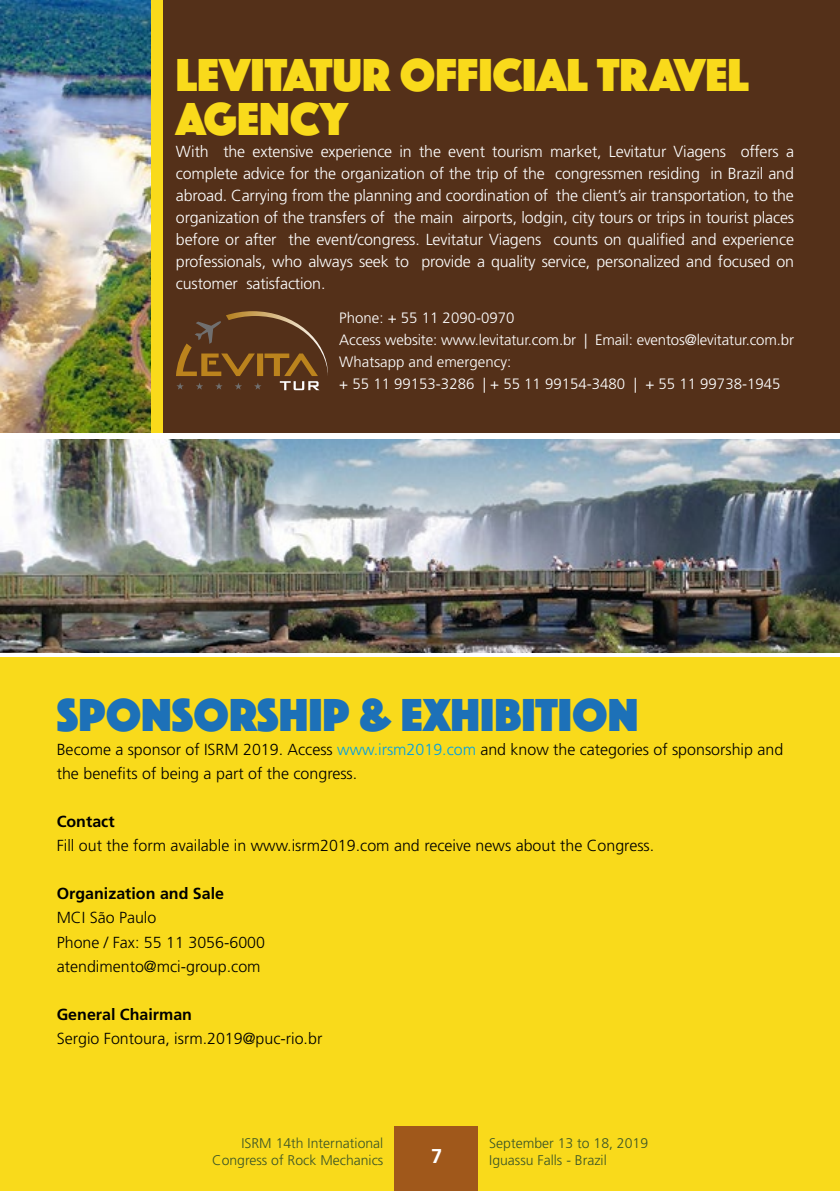
<style>
.page{position:relative;width:840px;height:1191px;background:#fff}
.page>*{position:absolute;margin:0;border:0;box-sizing:border-box;transform-origin:0 0}
.t1{font:48px/44px "Phosphate Solid";color:#f9da1b}
.t2{font:48px "Phosphate Solid";color:#1d71b8}
.t3{font:700 20px "Frutiger LT Std";color:#fff}
.t4{font:300 16px/22px "Frutiger LT Std";letter-spacing:-.01em;color:#fff;text-align:justify}
.t5{font:300 16px/24px "Frutiger LT Std";color:#000}
.t6{font:700 16px "Frutiger LT Std";color:#000}
.t7{font:300 15px/22px "Frutiger LT Std";color:#fff}
.t8{font:300 14px/16.8px "Frutiger LT Std";color:#3b5526;text-align:right}
.s1{color:#009fe3}
</style>
<div class="page">
<div style="left:0;top:658px;width:839px;height:533px;background:#f9da1b"></div>
<div style="left:162px;top:0;width:677px;height:433px;background:#543019"></div>
<img style="left:0;top:0;width:151px;height:433px">
<img style="left:0;top:439px;width:839px;height:213px">
<div style="left:151px;top:0;width:11px;height:433px;background:#f9da1b"></div>
<svg style="left:176px;top:311px;width:152px;height:79px"></svg>
<div style="left:394px;top:1125px;width:83px;height:66px;background:#a0581b"></div>
<h1 class="t1" style="left:176px;top:51px;width:574px">LEVITATUR OFFICIAL TRAVEL<br>AGENCY</h1>
<p class="t4" style="left:176px;top:141px;width:619px">With the extensive experience in the event tourism market, Levitatur Viagens offers a complete advice for the organization of the trip of the congressmen residing in Brazil and abroad. Carrying from the planning and coordination of the client’s air transportation, to the organization of the transfers of the main airports, lodgin, city tours or trips in tourist places before or after the event/congress. Levitatur Viagens counts on qualified and experience professionals, who always seek to provide a quality service, personalized and focused on customer satisfaction.</p>
<p class="t7" style="left:339px;top:307px;width:456px">Phone: + 55 11 2090-0970<br>Access website: www.levitatur.com.br | Email: eventos@levitatur.com.br Whatsapp and emergency:<br>+ 55 11 99153-3286 | + 55 11 99154-3480 | + 55 11 99738-1945</p>
<h1 class="t2" style="left:57px;top:681px;width:582px">SPONSORSHIP &amp; EXHIBITION</h1>
<p class="t5" style="left:57px;top:738px;width:727px">Become a sponsor of ISRM 2019. Access <span class="s1">www.irsm2019.com</span> and know the categories of sponsorship and the benefits of being a part of the congress.</p>
<p class="t6" style="left:57px;top:812px;width:59px">Contact</p>
<p class="t5" style="left:57px;top:834px;width:598px">Fill out the form available in www.isrm2019.com and receive news about the Congress.</p>
<p class="t6" style="left:57px;top:884px;width:169px">Organization and Sale</p>
<p class="t5" style="left:57px;top:906px;width:210px">MCI São Paulo<br>Phone / Fax: 55 11 3056-6000 atendimento@mci-group.com</p>
<p class="t6" style="left:57px;top:1004px;width:137px">General Chairman</p>
<p class="t5" style="left:57px;top:1026px;width:267px">Sergio Fontoura, isrm.2019@puc-rio.br</p>
<p class="t8" style="left:212px;top:1134px;width:172px">ISRM 14th International<br>Congress of Rock Mechanics</p>
<p class="t8" style="left:489px;top:1134px;width:160px">September 13 to 18, 2019</p>
<p class="t3" style="left:431px;top:1144px;width:13px">7</p>
<p class="t8" style="left:489px;top:1151px;width:119px">Iguassu Falls - Brazil</p>
</div>
